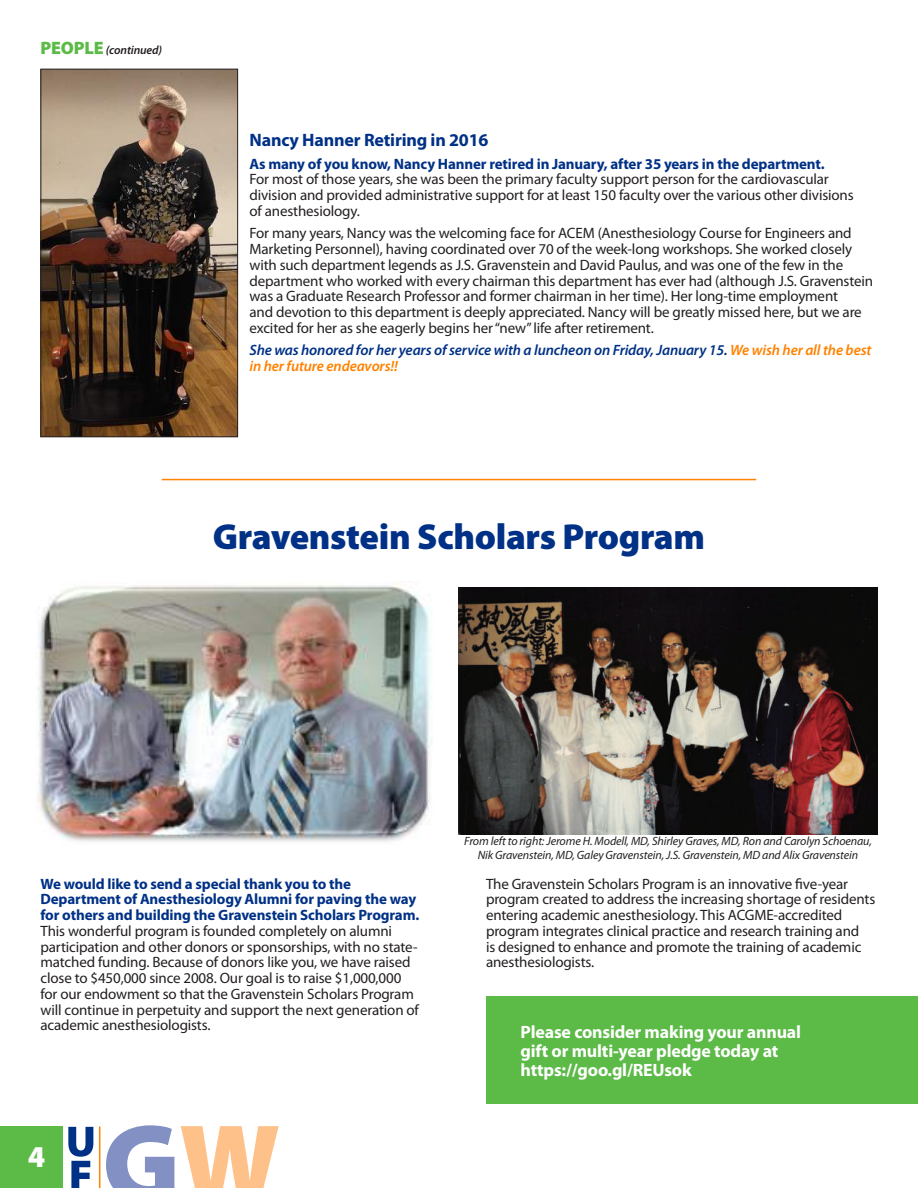
<style>
.page{position:relative;width:918px;height:1188px;background:#fff}
.page>*{position:absolute;margin:0;border:0;box-sizing:border-box;transform-origin:0 0}
.t1{font:900 36.3px "Myriad Pro";letter-spacing:-.01em;color:#003186}
.t2{font:900 30.45px "Myriad Pro";color:#fff}
.t3{font:700 18px "Myriad Pro";letter-spacing:-.01em;color:#003186}
.t4{font:700 17.85px/18.8px "Myriad Pro";letter-spacing:-.01em;color:#fff}
.t5{font:15px/15.8px "Myriad Pro";letter-spacing:-.01em;color:#231f20}
.t6{font:700 15px/15.8px "Myriad Pro";letter-spacing:-.01em;color:#003186}
.t7{font:italic 600 15px/15.8px "Myriad Pro";letter-spacing:-.01em;color:#003186}
.t8{font:italic 12px/13.5px "Myriad Pro";letter-spacing:-.01em;color:#231f20;text-align:center}
.t9{font:italic 600 12px "Myriad Pro";letter-spacing:-.01em;color:#231f20}
.s1{font-weight:900;font-style:normal;font-size:18px;color:#5cba47}
.s2{color:#ff8200}
</style>
<div class="page">
<div style="left:0;top:1126px;width:63px;height:62px;background:#5cba47"></div>
<svg style="left:106px;top:1125px;width:68px;height:63px"></svg>
<svg style="left:181px;top:1126px;width:98px;height:62px"></svg>
<hr style="left:99px;top:1126px;width:1px;height:62px;background:#ff8200">
<svg style="left:68px;top:1127px;width:25px;height:61px"></svg>
<img style="left:43px;top:71px;width:193px;height:364px">
<div style="left:41px;top:69px;width:197px;height:368px;border:1px solid #231f20"></div>
<hr style="left:162px;top:479px;width:594px;height:1px;background:#ff8200">
<img style="left:37px;top:583px;width:395px;height:259px">
<div style="left:487px;top:997px;width:431px;height:107px;background:#5cba47"></div>
<img style="left:459px;top:588px;width:419px;height:246px">
<p class="t9" style="left:40px;top:43px;width:123px"><span class="s1">PEOPLE</span> (continued)</p>
<p class="t3" style="left:249px;top:130px;width:241px">Nancy Hanner Retiring in 2016</p>
<p class="t6" style="left:249px;top:156px;width:577px">As many of you know, Nancy Hanner retired in January, after 35 years in the department.</p>
<p class="t5" style="left:249px;top:172px;width:606px">For most of those years, she was been the primary faculty support person for the cardiovascular division and provided administrative support for at least 150 faculty over the various other divisions of anesthesiology.</p>
<p class="t5" style="left:249px;top:226px;width:625px">For many years, Nancy was the welcoming face for ACEM (Anesthesiology Course for Engineers and Marketing Personnel), having coordinated over 70 of the week-long workshops. She worked closely with such department legends as J.S. Gravenstein and David Paulus, and was one of the few in the department who worked with every chairman this department has ever had (although J.S. Gravenstein was a Graduate Research Professor and former chairman in her time). Her long-time employment<br>and devotion to this department is deeply appreciated. Nancy will be greatly missed here, but we are excited for her as she eagerly begins her “new” life after retirement.</p>
<p class="t7" style="left:249px;top:343px;width:624px">She was honored for her years of service with a luncheon on Friday, January 15. <span class="s2">We wish her all the best in her future endeavors!!</span></p>
<h1 class="t1" style="left:213px;top:516px;width:494px">Gravenstein Scholars Program</h1>
<p class="t8" style="left:464px;top:835px;width:409px">From left to right: Jerome H. Modell, MD, Shirley Graves, MD, Ron and Carolyn Schoenau,<br>Nik Gravenstein, MD, Galey Gravenstein, J.S. Gravenstein, MD and Alix Gravenstein</p>
<p class="t6" style="left:40px;top:876px;width:380px">We would like to send a special thank you to the<br>Department of Anesthesiology Alumni for paving the way for others and building the Gravenstein Scholars Program.</p>
<p class="t5" style="left:40px;top:923px;width:380px">This wonderful program is founded completely on alumni participation and other donors or sponsorships, with no state&shy;matched funding. Because of donors like you, we have raised close to $450,000 since 2008. Our goal is to raise $1,000,000 for our endowment so that the Gravenstein Scholars Program will continue in perpetuity and support the next generation of academic anesthesiologists.</p>
<h2 class="t2" style="left:28px;top:1139px;width:19px">4</h2>
<p class="t5" style="left:486px;top:876px;width:391px">The Gravenstein Scholars Program is an innovative five-year program created to address the increasing shortage of residents entering academic anesthesiology. This ACGME-accredited program integrates clinical practice and research training and<br>is designed to enhance and promote the training of academic anesthesiologists.</p>
<p class="t4" style="left:521px;top:1023px;width:282px">Please consider making your annual gift or multi-year pledge today at https://goo.gl/REUsok</p>
</div>
